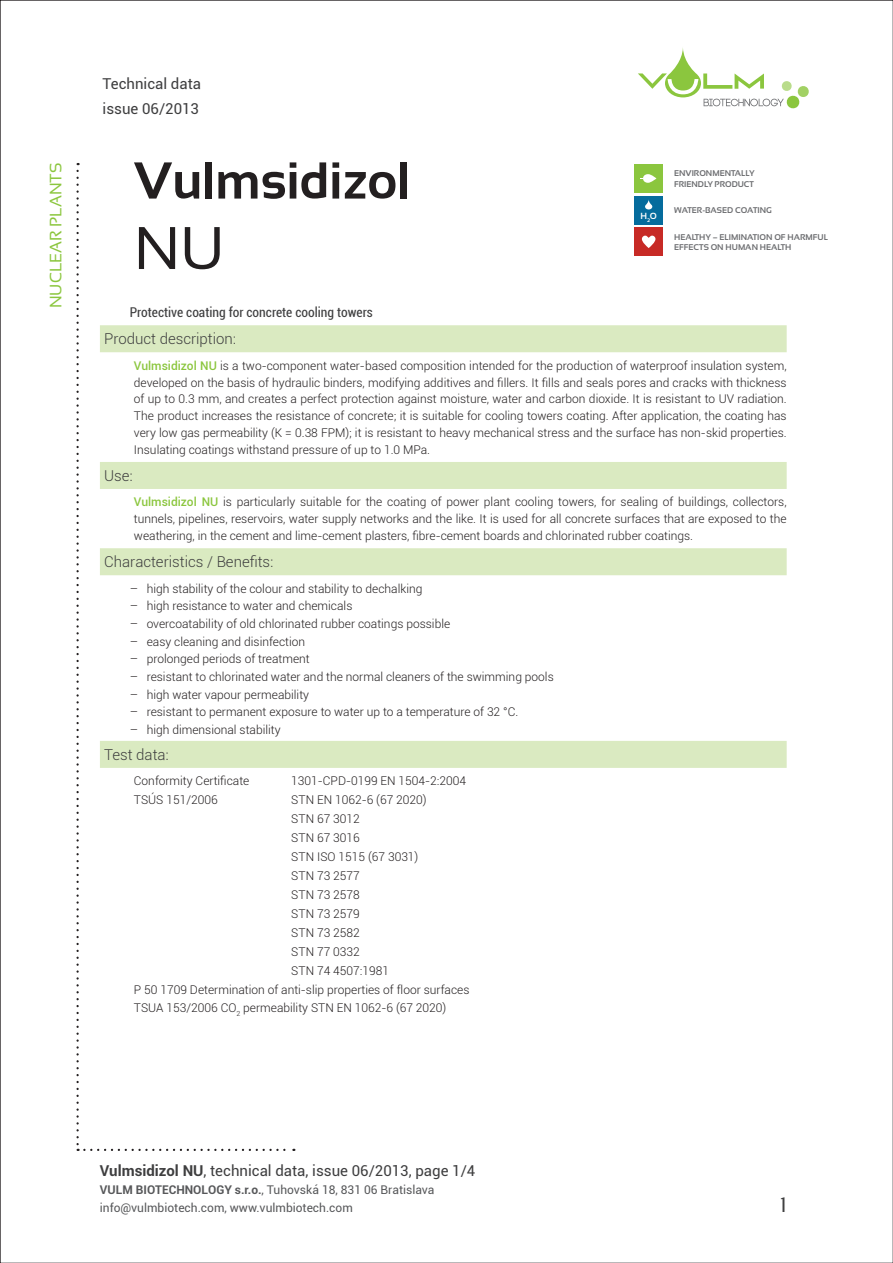
<style>
.page{position:relative;width:893px;height:1263px;background:#fff}
.page>*{position:absolute;margin:0;border:0;box-sizing:border-box;transform-origin:0 0}
.t1{font:60px "Sansation";color:#231f20}
.t2{font:700 51.75px "Sansation";color:#231f20}
.t3{font:21px "Sansation";color:#3e3e3f}
.t4{font:16.5px "Sansation";color:#8bc63e}
.t5{font:15px/24.6px "Roboto";color:#3e3e3f}
.t6{font:300 15px "Roboto";color:#3e3e3f}
.t7{font:condensed 13.5px "Roboto";color:#3e3e3f}
.t8{font:300 12px/16.8px "Roboto";color:#231f20;text-align:justify}
.t9{font:12px/18px "Roboto";color:#57585a}
.t10{font:700 8.85px "Sansation";color:#fff}
.t11{font:700 8.25px/11.4px "Sansation";color:#6c6d70}
.s1{font-weight:500;color:#8bc63e}
.s2{font-weight:700}
</style>
<div class="page">
<div style="left:100px;top:325px;width:687px;height:27px;background:#daeac1"></div>
<div style="left:100px;top:462px;width:687px;height:27px;background:#daeac1"></div>
<div style="left:100px;top:548px;width:687px;height:27px;background:#daeac1"></div>
<div style="left:100px;top:741px;width:687px;height:27px;background:#daeac1"></div>
<div style="left:635px;top:164px;width:28px;height:28px;background:#8bc63e"></div>
<svg style="left:641px;top:174px;width:15px;height:9px"></svg>
<div style="left:635px;top:196px;width:28px;height:28px;background:#056c9d"></div>
<svg style="left:645px;top:200px;width:7px;height:9px"></svg>
<div style="left:635px;top:228px;width:28px;height:28px;background:#c72a26"></div>
<svg style="left:641px;top:235px;width:15px;height:13px"></svg>
<svg style="left:76px;top:171px;width:218px;height:980px"></svg>
<svg style="left:638px;top:48px;width:171px;height:61px"></svg>
<h3 class="t4" style="left:46px;top:308px;width:147px;rotate:-90deg">NUCLEAR PLANTS</h3>
<p class="t5" style="left:103px;top:71px;width:100px">Technical data issue 06/2013</p>
<h2 class="t2" style="left:134px;top:152px;width:278px">Vulmsidizol</h2>
<h1 class="t1" style="left:134px;top:215px;width:92px">NU</h1>
<p class="t7" style="left:130px;top:303px;width:245px">Protective coating for concrete cooling towers</p>
<p class="t6" style="left:104px;top:329px;width:133px">Product description:</p>
<p class="t8" style="left:134px;top:357px;width:654px"><span class="s1">Vulmsidizol NU</span> is a two-component water-based composition intended for the production of waterproof insulation system, developed on the basis of hydraulic binders, modifying additives and fillers. It fills and seals pores and cracks with thickness of up to 0.3 mm, and creates a perfect protection against moisture, water and carbon dioxide. It is resistant to UV radiation.<br>The product increases the resistance of concrete; it is suitable for cooling towers coating. After application, the coating has very low gas permeability (K = 0.38 FPM); it is resistant to heavy mechanical stress and the surface has non-skid properties.<br>Insulating coatings withstand pressure of up to 1.0 MPa.</p>
<p class="t6" style="left:104px;top:465px;width:30px">Use:</p>
<p class="t8" style="left:134px;top:493px;width:654px"><span class="s1">Vulmsidizol NU</span> is particularly suitable for the coating of power plant cooling towers, for sealing of buildings, collectors, tunnels, pipelines, reservoirs, water supply networks and the like. It is used for all concrete surfaces that are exposed to the weathering, in the cement and lime-cement plasters, fibre-cement boards and chlorinated rubber coatings.</p>
<p class="t6" style="left:104px;top:552px;width:171px">Characteristics / Benefits:</p>
<p class="t8" style="left:130px;top:580px;width:294px">– high stability of the colour and stability to dechalking</p>
<p class="t8" style="left:130px;top:597px;width:224px">– high resistance to water and chemicals</p>
<p class="t8" style="left:130px;top:615px;width:322px">– overcoatability of old chlorinated rubber coatings possible</p>
<p class="t8" style="left:130px;top:633px;width:177px">– easy cleaning and disinfection</p>
<p class="t8" style="left:130px;top:650px;width:182px">– prolonged periods of treatment</p>
<p class="t8" style="left:130px;top:668px;width:426px">– resistant to chlorinated water and the normal cleaners of the swimming pools</p>
<p class="t8" style="left:130px;top:685px;width:181px">– high water vapour permeability</p>
<p class="t8" style="left:130px;top:703px;width:390px">– resistant to permanent exposure to water up to a temperature of 32 °C.</p>
<p class="t8" style="left:130px;top:721px;width:152px">– high dimensional stability</p>
<p class="t6" style="left:104px;top:744px;width:66px">Test data:</p>
<p class="t8" style="left:134px;top:772px;width:117px">Conformity Certificate</p>
<p class="t8" style="left:291px;top:772px;width:176px">1301-CPD-0199 EN 1504-2:2004</p>
<p class="t8" style="left:134px;top:791px;width:85px">TSÚS 151/2006</p>
<p class="t8" style="left:291px;top:791px;width:137px">STN EN 1062-6 (67 2020)</p>
<p class="t8" style="left:291px;top:810px;width:70px">STN 67 3012</p>
<p class="t8" style="left:291px;top:829px;width:70px">STN 67 3016</p>
<p class="t8" style="left:291px;top:848px;width:129px">STN ISO 1515 (67 3031)</p>
<p class="t8" style="left:291px;top:867px;width:70px">STN 73 2577</p>
<p class="t8" style="left:291px;top:886px;width:70px">STN 73 2578</p>
<p class="t8" style="left:291px;top:905px;width:70px">STN 73 2579</p>
<p class="t8" style="left:291px;top:924px;width:70px">STN 73 2582</p>
<p class="t8" style="left:291px;top:942px;width:70px">STN 77 0332</p>
<p class="t8" style="left:291px;top:961px;width:99px">STN 74 4507:1981</p>
<p class="t8" style="left:134px;top:980px;width:337px">P 50 1709 Determination of anti-slip properties of floor surfaces</p>
<p class="t8" style="left:134px;top:999px;width:314px">TSUA 153/2006 CO<sub>2</sub> permeability STN EN 1062-6 (67 2020)</p>
<p class="t11" style="left:674px;top:167px;width:82px">ENVIRONMENTALLY<br>FRIENDLY PRODUCT</p>
<p class="t11" style="left:674px;top:204px;width:99px">WATER-BASED COATING</p>
<p class="t10" style="left:640px;top:211px;width:18px">H<sub>2</sub>O</p>
<p class="t11" style="left:674px;top:232px;width:156px;line-height:10.1px">HEALTHY – ELIMINATION OF HARMFUL<br>EFFECTS ON HUMAN HEALTH</p>
<p class="t5" style="left:100px;top:1158px;width:377px"><span class="s2">Vulmsidizol NU</span>, technical data, issue 06/2013, page 1/4</p>
<p class="t9" style="left:100px;top:1181px;width:336px"><span class="s2">VULM BIOTECHNOLOGY s.r.o.</span>, Tuhovská 18, 831 06 Bratislava info@vulmbiotech.com, www.vulmbiotech.com</p>
<h3 class="t3" style="left:780px;top:1193px;width:8px">1</h3>
</div>
